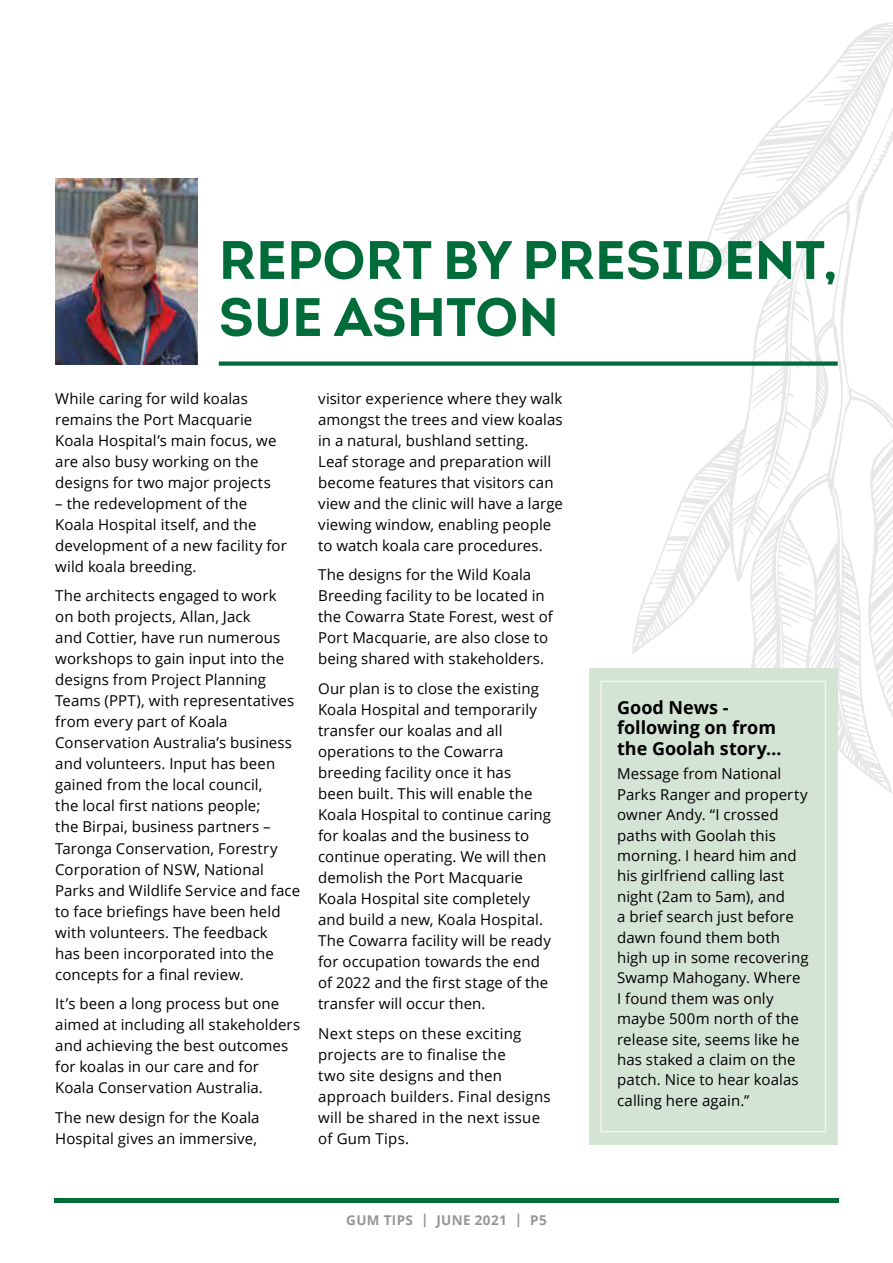
<style>
.page{position:relative;width:893px;height:1263px;background:#fff}
.page>*{position:absolute;margin:0;border:0;box-sizing:border-box;transform-origin:0 0}
.t1{font:700 54px/57px "Intro";color:#006c3a}
.t2{font:700 18px/20.4px "Open Sans";color:#000}
.t3{font:15px/21px "Open Sans";letter-spacing:.005em;color:#000}
.t4{font:700 13.5px "Open Sans";letter-spacing:.025em;color:#939598}
</style>
<div class="page">
<svg style="left:632px;top:22px;width:261px;height:772px"></svg>
<div style="left:54px;top:1198px;width:785px;height:5px;background:#006c3a"></div>
<div style="left:219px;top:361px;width:619px;height:5px;background:#006c3a"></div>
<img style="left:55px;top:179px;width:142px;height:186px">
<div style="left:589px;top:668px;width:249px;height:476px;background:#d3e4d5"></div>
<div style="left:600px;top:681px;width:226px;height:451px;border:1px solid #f8f8f4"></div>
<h1 class="t1" style="left:219px;top:231px;width:620px">REPORT BY PRESIDENT,<br>SUE ASHTON</h1>
<p class="t3" style="left:55px;top:388px;width:223px">While caring for wild koalas remains the Port Macquarie<br>Koala Hospital’s main focus, we are also busy working on the designs for two major projects</p>
<p class="t3" style="left:55px;top:493px;width:233px">– the redevelopment of the<br>Koala Hospital itself, and the development of a new facility for wild koala breeding.</p>
<p class="t3" style="left:55px;top:585px;width:246px">The architects engaged to work<br>on both projects, Allan, Jack<br>and Cottier, have run numerous workshops to gain input into the designs from Project Planning<br>Teams (PPT), with representatives from every part of Koala<br>Conservation Australia’s business and volunteers. Input has been gained from the local council,<br>the local first nations people;<br>the Birpai, business partners –<br>Taronga Conservation, Forestry<br>Corporation of NSW, National<br>Parks and Wildlife Service and face to face briefings have been held with volunteers. The feedback<br>has been incorporated into the concepts for a final review.</p>
<p class="t3" style="left:55px;top:993px;width:246px">It’s been a long process but one aimed at including all stakeholders and achieving the best outcomes for koalas in our care and for<br>Koala Conservation Australia.</p>
<p class="t3" style="left:55px;top:1106px;width:206px">The new design for the Koala<br>Hospital gives an immersive,</p>
<p class="t3" style="left:318px;top:388px;width:246px">visitor experience where they walk amongst the trees and view koalas in a natural, bushland setting.<br>Leaf storage and preparation will become features that visitors can view and the clinic will have a large viewing window, enabling people to watch koala care procedures.</p>
<p class="t3" style="left:318px;top:564px;width:236px">The designs for the Wild Koala<br>Breeding facility to be located in the Cowarra State Forest, west of<br>Port Macquarie, are also close to being shared with stakeholders.</p>
<p class="t3" style="left:318px;top:678px;width:234px">Our plan is to close the existing<br>Koala Hospital and temporarily transfer our koalas and all operations to the Cowarra breeding facility once it has<br>been built. This will enable the<br>Koala Hospital to continue caring for koalas and the business to continue operating. We will then demolish the Port Macquarie<br>Koala Hospital site completely and build a new, Koala Hospital.<br>The Cowarra facility will be ready for occupation towards the end of 2022 and the first stage of the transfer will occur then.</p>
<p class="t3" style="left:318px;top:1022px;width:234px">Next steps on these exciting projects are to finalise the<br>two site designs and then approach builders. Final designs will be shared in the next issue of Gum Tips.</p>
<p class="t4" style="left:346px;top:1210px;width:202px">GUM TIPS | JUNE 2021 | P5</p>
<p class="t2" style="left:617px;top:697px;width:166px">Good News - following on from the Goolah story…</p>
<p class="t3" style="left:617px;top:763px;width:193px;line-height:20.4px">Message from National<br>Parks Ranger and property owner Andy. “I crossed paths with Goolah this morning. I heard him and his girlfriend calling last night (2am to 5am), and<br>a brief search just before dawn found them both high up in some recovering<br>Swamp Mahogany. Where<br>I found them was only maybe 500m north of the release site, seems like he has staked a claim on the patch. Nice to hear koalas calling here again.”</p>
</div>
